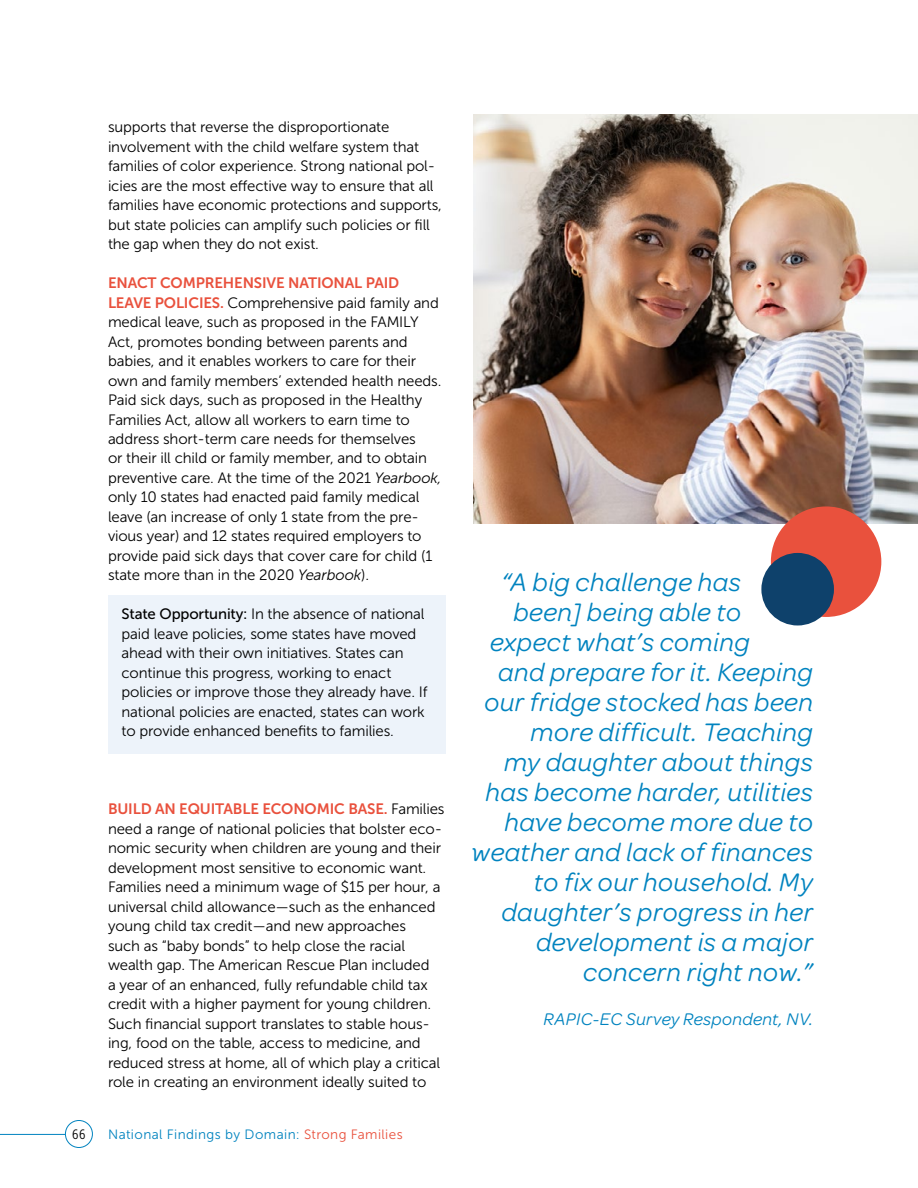
<style>
.page{position:relative;width:918px;height:1188px;background:#fff}
.page>*{position:absolute;margin:0;border:0;box-sizing:border-box;transform-origin:0 0}
.t1{font:italic 27px "Omnes";letter-spacing:.02em;color:#0083bf}
.t2{font:italic 18px "Omnes";letter-spacing:.02em;color:#0083bf}
.t3{font:15px/19.5px "Museo Sans 300";letter-spacing:-.01em;color:#000}
.t4{font:15px "Museo Sans 700";letter-spacing:-.01em;color:#e9513d}
.t5{font:13.5px "Museo Sans 300";letter-spacing:.03em;color:#0083bf}
.t6{font:13.5px "Museo Sans Cond 300";color:#000}
.s1{font-family:"Museo Sans 700";color:#e9513d}
.s2{font-style:italic}
.s3{font-family:"Museo Sans 500"}
.s4{font-family:"Museo Sans 300";color:#000}
.s5{color:#e9513d}
</style>
<div class="page">
<div style="left:65px;top:1120px;width:28px;height:28px;border:1px solid #0083bf;border-radius:50%"></div>
<hr style="left:0;top:1134px;width:65px;height:1px;background:#0083bf">
<div style="left:108px;top:595px;width:338px;height:159px;background:#edf3fa"></div>
<img style="left:473px;top:114px;width:445px;height:409px">
<div style="left:771px;top:506px;width:110px;height:111px;background:#e9513d;border-radius:50%"></div>
<div style="left:761px;top:553px;width:73px;height:73px;background:#0e416b;border-radius:50%"></div>
<p class="t3" style="left:108px;top:117px;width:335px">supports that reverse the disproportionate involvement with the child welfare system that families of color experience. Strong national pol&shy;icies are the most effective way to ensure that all families have economic protections and supports, but state policies can amplify such policies or fill the gap when they do not exist.</p>
<p class="t4" style="left:108px;top:274px;width:293px">ENACT COMPREHENSIVE NATIONAL PAID</p>
<p class="t3" style="left:108px;top:293px;width:335px"><span class="s1">LEAVE POLICIES.</span> Comprehensive paid family and medical leave, such as proposed in the FAMILY Act, promotes bonding between parents and babies, and it enables workers to care for their own and family members’ extended health needs.<br>Paid sick days, such as proposed in the Healthy Families Act, allow all workers to earn time to address short-term care needs for themselves<br>or their ill child or family member, and to obtain preventive care. At the time of the 2021 <span class="s2">Yearbook, </span>only 10 states had enacted paid family medical leave (an increase of only 1 state from the pre&shy;vious year) and 12 states required employers to provide paid sick days that cover care for child (1 state more than in the 2020 <span class="s2">Yearbook</span>).</p>
<p class="t3" style="left:122px;top:605px;width:308px"><span class="s3">State Opportunity:</span> In the absence of national paid leave policies, some states have moved ahead with their own initiatives. States can continue this progress, working to enact policies or improve those they already have. If national policies are enacted, states can work to provide enhanced benefits to families.</p>
<p class="t4" style="left:108px;top:801px;width:338px">BUILD AN EQUITABLE ECONOMIC BASE. <span class="s4">Families</span></p>
<p class="t3" style="left:108px;top:819px;width:336px">need a range of national policies that bolster eco&shy;nomic security when children are young and their development most sensitive to economic want.<br>Families need a minimum wage of $15 per hour, a universal child allowance—such as the enhanced young child tax credit—and new approaches<br>such as “baby bonds” to help close the racial wealth gap. The American Rescue Plan included<br>a year of an enhanced, fully refundable child tax credit with a higher payment for young children.<br>Such financial support translates to stable hous&shy;ing, food on the table, access to medicine, and reduced stress at home, all of which play a critical role in creating an environment ideally suited to</p>
<p class="t6" style="left:72px;top:1127px;width:15px">66</p>
<p class="t5" style="left:108px;top:1127px;width:296px">National Findings by Domain: <span class="s5">Strong Families</span></p>
<h1 class="t1" style="left:501px;top:565px;width:241px">“A big challenge has</h1>
<h1 class="t1" style="left:513px;top:595px;width:229px">been] being able to</h1>
<h1 class="t1" style="left:490px;top:625px;width:261px">expect what’s coming</h1>
<h1 class="t1" style="left:498px;top:655px;width:316px">and prepare for it. Keeping</h1>
<h1 class="t1" style="left:484px;top:685px;width:330px">our fridge stocked has been</h1>
<h1 class="t1" style="left:531px;top:715px;width:284px">more difficult. Teaching</h1>
<h1 class="t1" style="left:504px;top:745px;width:310px">my daughter about things</h1>
<h1 class="t1" style="left:486px;top:775px;width:329px">has become harder, utilities</h1>
<h1 class="t1" style="left:504px;top:805px;width:310px">have become more due to</h1>
<h1 class="t1" style="left:471px;top:835px;width:343px">weather and lack of finances</h1>
<h1 class="t1" style="left:534px;top:865px;width:280px">to fix our household. My</h1>
<h1 class="t1" style="left:501px;top:895px;width:313px">daughter’s progress in her</h1>
<h1 class="t1" style="left:536px;top:925px;width:278px">development is a major</h1>
<h1 class="t1" style="left:583px;top:955px;width:231px">concern right now.”</h1>
<p class="t2" style="left:544px;top:1007px;width:271px">RAPIC-EC Survey Respondent, NV.</p>
</div>
